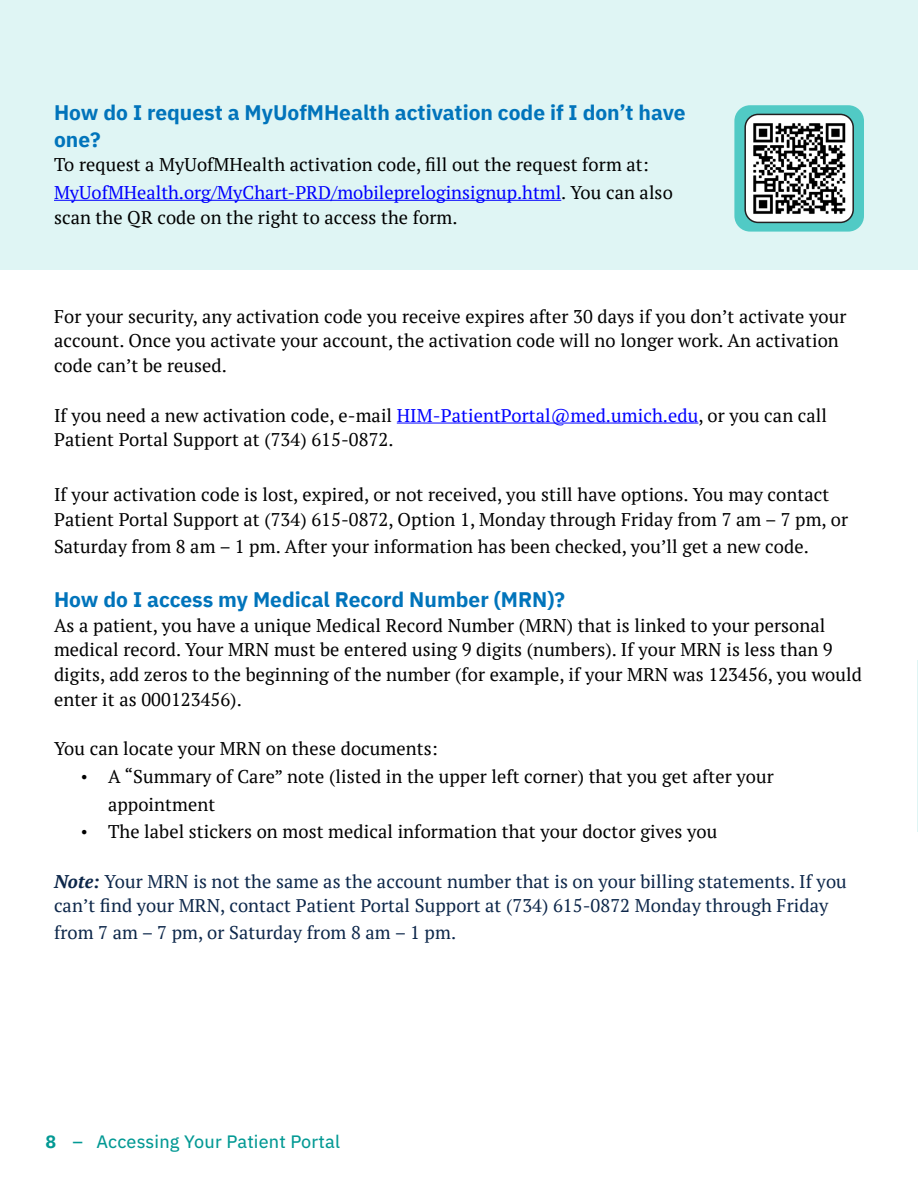
<style>
.page{position:relative;width:918px;height:1188px;background:#fff}
.page>*{position:absolute;margin:0;border:0;box-sizing:border-box;transform-origin:0 0}
.Normal0{font:700 21px/27px "IBM Plex Sans";color:#0174bb}
.Normal0-2{font:18.3px/24.8px "PT Serif";letter-spacing:.005em;color:#000}
.heading_30{font:18.3px/24.8px "PT Serif";letter-spacing:.005em;color:#000}
.Normal0-3{font:18.3px/24.8px "PT Serif";letter-spacing:.005em;color:#0d274a}
.Normal0-4{font:18px "IBM Plex Sans Text";letter-spacing:.01em;color:#039994}
.Paragraph_Style_1{font:700 18px "IBM Plex Sans";color:#039994}
.s1{color:#00f}
.s2{font-family:"Times New Roman";font-size:18px}
.s3{font-weight:700;font-style:italic}
</style>
<div class="page">
<div style="left:0;top:0;width:918px;height:270px;background:#dff5f4"></div>
<hr style="left:917px;top:660px;width:1px;height:172px;background:#08b5ad">
<div style="left:734px;top:105px;width:130px;height:127px;background:#51cac5;border-radius:16px"></div>
<hr style="left:54px;top:200px;width:507px;height:1px;background:#00f">
<hr style="left:397px;top:423px;width:301px;height:1px;background:#00f">
<div style="left:745px;top:114px;width:108px;height:108px;background:#fff;border-radius:13px"></div>
<img style="left:753px;top:123px;width:93px;height:91px">
<div style="left:744px;top:114px;width:110px;height:109px;border:2px solid #231f20;border-radius:13px"></div>
<p class="Normal0" style="left:54px;top:97px;width:633px">How do I request a MyUofMHealth activation code if I don’t have one?</p>
<p class="Normal0-2" style="left:54px;top:151px;width:620px;line-height:27.6px">To request a MyUofMHealth activation code, fill out the request form at:<br><span class="s1">MyUofMHealth.org/MyChart-PRD/mobilepreloginsignup.html</span>. You can also</p>
<p class="Normal0-2" style="left:54px;top:205px;width:405px">scan the QR code on the right to access the form.</p>
<p class="Normal0-2" style="left:54px;top:304px;width:794px">For your security, any activation code you receive expires after 30 days if you don’t activate your account. Once you activate your account, the activation code will no longer work. An activation code can’t be reused.</p>
<p class="Normal0-2" style="left:54px;top:403px;width:775px">If you need a new activation code, e-mail <span class="s1">HIM-PatientPortal@med.umich.edu</span>, or you can call<br>Patient Portal Support at (734) 615-0872.</p>
<p class="heading_30" style="left:54px;top:482px;width:796px">If your activation code is lost, expired, or not received, you still have options. You may contact<br>Patient Portal Support at (734) 615-0872, Option 1, Monday through Friday from 7 am – 7 pm, or</p>
<p class="heading_30" style="left:54px;top:534px;width:756px">Saturday from 8 am – 1 pm. After your information has been checked, you’ll get a new code.</p>
<p class="Normal0" style="left:54px;top:584px;width:513px">How do I access my Medical Record Number (MRN)?</p>
<p class="Normal0-2" style="left:54px;top:613px;width:809px">As a patient, you have a unique Medical Record Number (MRN) that is linked to your personal medical record. Your MRN must be entered using 9 digits (numbers). If your MRN is less than 9 digits, add zeros to the beginning of the number (for example, if your MRN was 123456, you would enter it as 000123456).</p>
<p class="Normal0-2" style="left:54px;top:736px;width:385px">You can locate your MRN on these documents:</p>
<p class="Normal0-2" style="left:108px;top:762px;width:667px;line-height:27.6px;text-indent:-27px"><span class="s2">•</span> A “Summary of Care” note (listed in the upper left corner) that you get after your appointment</p>
<p class="Normal0-2" style="left:81px;top:819px;width:638px"><span class="s2">•</span> The label stickers on most medical information that your doctor gives you</p>
<p class="Normal0-3" style="left:54px;top:869px;width:794px"><span class="s3">Note:</span> Your MRN is not the same as the account number that is on your billing statements. If you can’t find your MRN, contact Patient Portal Support at (734) 615-0872 Monday through Friday</p>
<p class="Normal0-3" style="left:54px;top:920px;width:404px">from 7 am – 7 pm, or Saturday from 8 am – 1 pm.</p>
<p class="Paragraph_Style_1" style="left:45px;top:1127px;width:12px">8</p>
<p class="Normal0-4" style="left:72px;top:1128px;width:269px">– Accessing Your Patient Portal</p>
</div>
